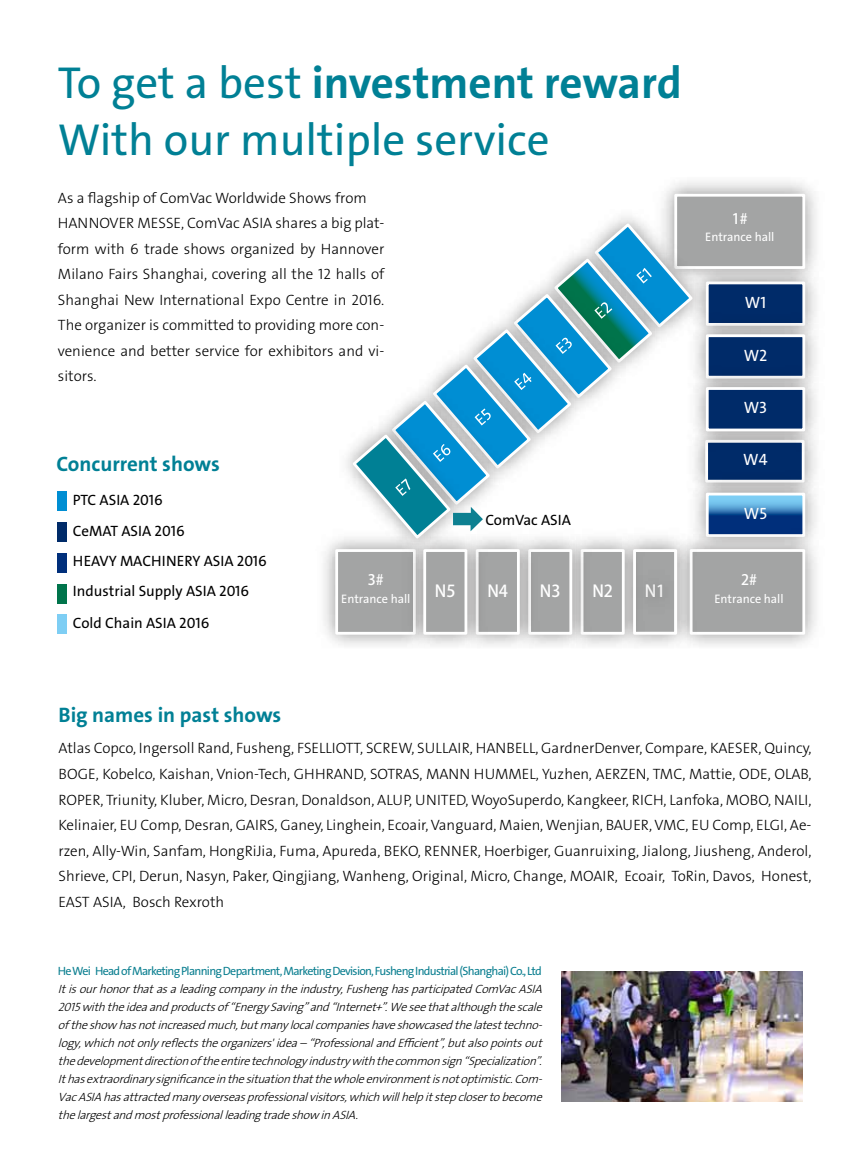
<style>
.page{position:relative;width:868px;height:1166px;background:#fff}
.page>*{position:absolute;margin:0;border:0;box-sizing:border-box;transform-origin:0 0}
.t1{font:45px "The Sans LP7 Bld";color:#008095}
.t2{font:45px "The Sans LP5 Plain";color:#008095}
.t3{font:21px "The Sans LP7 Bld";color:#008095}
.t4{font:16.35px "The Sans LP5 Plain G Bpc EUC H";color:#fff}
.t5{font:16.35px "The Sans LP5 Plain";color:#fff}
.t6{font:15px/25.5px "The Sans LP3 Lig";color:#000}
.t7{font:15px/30.8px "The Sans LP5 Plain";color:#000}
.t8{font:14.4px "The Sans LP3 Light G Bpc EUC H";color:#fff}
.t9{font:12.3px "The Sans LP5 Plain";letter-spacing:-.005em;color:#fff}
.t10{font:italic 12px/18px "The Sans LP3 Lig";color:#000;text-align:justify}
.t11{font:12px "The Sans LP5 Plain";letter-spacing:-.06em;color:#0d8091}
.s1{font-family:"The Sans LP5 Plain"}
</style>
<div class="page">
<div style="left:57px;top:491px;width:10px;height:20px;background:#008ed3"></div>
<div style="left:57px;top:583px;width:10px;height:20px;background:#00744b"></div>
<div style="left:57px;top:522px;width:10px;height:19px;background:#002b69"></div>
<div style="left:57px;top:553px;width:10px;height:19px;background:#002f7b"></div>
<div style="left:57px;top:614px;width:10px;height:20px;background:#7ecef4"></div>
<img style="left:695px;top:457px;width:122px;height:9px">
<div style="left:706px;top:441px;width:97px;height:40px;background:#002b69"></div>
<img style="left:695px;top:466px;width:122px;height:57px">
<svg style="left:709px;top:496px;width:92px;height:27px;background:#3f81ba"></svg>
<div style="left:705px;top:492px;width:100px;height:45px;border:3px solid #fff"></div>
<div style="left:707px;top:283px;width:96px;height:41px;background:#002b69"></div>
<img style="left:695px;top:308px;width:125px;height:53px">
<img style="left:718px;top:309px;width:77px;height:25px">
<div style="left:707px;top:335px;width:96px;height:42px;background:#002b69"></div>
<div style="left:705px;top:334px;width:100px;height:44px;border:3px solid #fff"></div>
<img style="left:695px;top:361px;width:122px;height:96px">
<img style="left:710px;top:361px;width:85px;height:96px">
<div style="left:707px;top:388px;width:96px;height:42px;background:#002b69"></div>
<div style="left:705px;top:387px;width:100px;height:44px;border:3px solid #fff"></div>
<img style="left:718px;top:203px;width:102px;height:92px">
<img style="left:665px;top:181px;width:150px;height:98px">
<div style="left:675px;top:195px;width:128px;height:72px;background:#a3a4a4"></div>
<div style="left:674px;top:194px;width:131px;height:75px;border:3px solid #fff"></div>
<img style="left:702px;top:523px;width:114px;height:123px">
<img style="left:702px;top:540px;width:115px;height:99px">
<div style="left:691px;top:550px;width:112px;height:83px;background:#a3a4a4"></div>
<div style="left:689px;top:549px;width:116px;height:85px;border:3px solid #fff"></div>
<div style="left:336px;top:550px;width:78px;height:83px;background:#a3a4a4"></div>
<div style="left:335px;top:549px;width:81px;height:85px;border:3px solid #fff"></div>
<img style="left:617px;top:197px;width:101px;height:156px">
<img style="left:327px;top:460px;width:70px;height:104px">
<img style="left:347px;top:454px;width:3px;height:83px">
<div style="left:582px;top:550px;width:41px;height:83px;background:#a3a4a4"></div>
<div style="left:580px;top:549px;width:44px;height:85px;border:3px solid #fff"></div>
<img style="left:545px;top:546px;width:50px;height:86px">
<div style="left:529px;top:550px;width:41px;height:83px;background:#a3a4a4"></div>
<div style="left:528px;top:549px;width:44px;height:85px;border:3px solid #fff"></div>
<img style="left:493px;top:546px;width:50px;height:86px">
<div style="left:477px;top:550px;width:41px;height:83px;background:#a3a4a4"></div>
<div style="left:475px;top:549px;width:44px;height:85px;border:3px solid #fff"></div>
<img style="left:397px;top:546px;width:93px;height:86px">
<div style="left:424px;top:550px;width:42px;height:83px;background:#a3a4a4"></div>
<div style="left:423px;top:549px;width:44px;height:85px;border:3px solid #fff"></div>
<img style="left:607px;top:546px;width:92px;height:86px">
<div style="left:633px;top:549px;width:44px;height:85px;border:3px solid #fff"></div>
<svg style="left:350px;top:221px;width:345px;height:320px"></svg>
<img style="left:561px;top:971px;width:241px;height:129px">
<h1 class="t1" style="left:58px;top:54px;width:625px"><span class="s1">To get a best</span> investment reward</h1>
<h1 class="t2" style="left:58px;top:111px;width:493px">With our multiple service</h1>
<p class="t6" style="left:58px;top:185px;width:328px">As a flagship of ComVac Worldwide Shows from HANNOVER MESSE, ComVac ASIA shares a big plat&shy;form with 6 trade shows organized by Hannover Milano Fairs Shanghai, covering all the 12 halls of Shanghai New International Expo Centre in 2016.<br>The organizer is committed to providing more con&shy;venience and better service for exhibitors and vi&shy;sitors.</p>
<h2 class="t3" style="left:56px;top:450px;width:165px">Concurrent shows</h2>
<p class="t7" style="left:73px;top:484px;width:91px">PTC ASIA 2016</p>
<p class="t7" style="left:73px;top:515px;width:195px">CeMAT ASIA 2016<br>HEAVY MACHIN ERY ASIA 2016</p>
<p class="t7" style="left:73px;top:575px;width:178px">Industrial Supply ASIA 2016</p>
<p class="t7" style="left:73px;top:607px;width:138px">Cold Chain ASIA 2016</p>
<p class="t8" style="left:368px;top:571px;width:17px">3#</p>
<p class="t9" style="left:341px;top:590px;width:71px">Entrance hall</p>
<p class="t7" style="left:485px;top:504px;width:87px">ComVac ASIA</p>
<p class="t4" style="left:435px;top:580px;width:22px">N5</p>
<p class="t4" style="left:487px;top:580px;width:22px">N4</p>
<p class="t4" style="left:540px;top:580px;width:22px">N3</p>
<p class="t4" style="left:592px;top:580px;width:22px">N2</p>
<p class="t4" style="left:644px;top:580px;width:22px">N1</p>
<p class="t8" style="left:731px;top:210px;width:17px">1#</p>
<p class="t9" style="left:705px;top:229px;width:71px">Entrance hall</p>
<p class="t5" style="left:744px;top:292px;width:23px">W1</p>
<p class="t5" style="left:743px;top:344px;width:25px">W2</p>
<p class="t5" style="left:743px;top:397px;width:25px">W3</p>
<p class="t5" style="left:743px;top:449px;width:26px">W4</p>
<p class="t5" style="left:743px;top:503px;width:25px">W5</p>
<p class="t8" style="left:741px;top:571px;width:17px">2#</p>
<p class="t9" style="left:714px;top:590px;width:71px">Entrance hall</p>
<h2 class="t3" style="left:58px;top:701px;width:224px">Big names in past shows</h2>
<p class="t6" style="left:58px;top:735px;width:754px;text-align:justify">Atlas Copco, Ingersoll Rand, Fusheng, FSELLIOTT, SCREW, SULLAIR, HANBELL, GardnerDenver, Compare, KAESER, Quincy, BOGE, Kobelco, Kaishan, Vnion-Tech, GHHRAND, SOTRAS, MANN HUMMEL, Yuzhen, AERZEN, TMC, Mattie, ODE, OLAB, ROPER, Triunity, Kluber, Micro, Desran, Donaldson, ALUP, UNITED, WoyoSuperdo, Kangkeer, RICH, Lanfoka, MOBO, NAILI, Kelinaier, EU Comp, Desran, GAIRS, Ganey, Linghein, Ecoair, Vanguard, Maien, Wenjian, BAUER, VMC, EU Comp, ELGI, Ae&shy;rzen, Ally-Win, Sanfam, HongRiJia, Fuma, Apureda, BEKO, RENNER, Hoerbiger, Guanruixing, Jialong, Jiusheng, Anderol, Shrieve, CPI, Derun, Nasyn, Paker, Qingjiang, Wanheng, Original, Micro, Change, MOAIR, Ecoair, ToRin, Davos, Honest, EAST ASIA, Bosch Rexroth</p>
<p class="t11" style="left:58px;top:962px;width:485px">He Wei Head of Marketing Planning Department, Marketing Devision, Fusheng Industrial (Shanghai) Co., Ltd</p>
<p class="t10" style="left:58px;top:979px;width:489px">Itisourhonorthatasaleadingcompany intheindustry,FushenghasparticipatedComVacASIA 2015withtheideaandproductsof“Energy Saving”and“Internet+”.Weseethatalthoughthescale oftheshow hasnotincreasedmuch,butmany localcompanieshaveshowcasedthelatesttechno&shy;logy,whichnotonly reflectstheorganizers'idea–“ProfessionalandEfficient”,butalsopointsout thedevelopmentdirectionoftheentiretechnology industry withthecommonsign“Specialization”.<br>Ithasextraordinary significanceinthesituationthatthewholeenvironmentisnotoptimistic.Com-VacASIAhasattractedmany overseasprofessionalvisitors,whichwillhelpitstepclosertobecome thelargestandmostprofessionalleadingtradeshow inASIA.</p>
</div>
